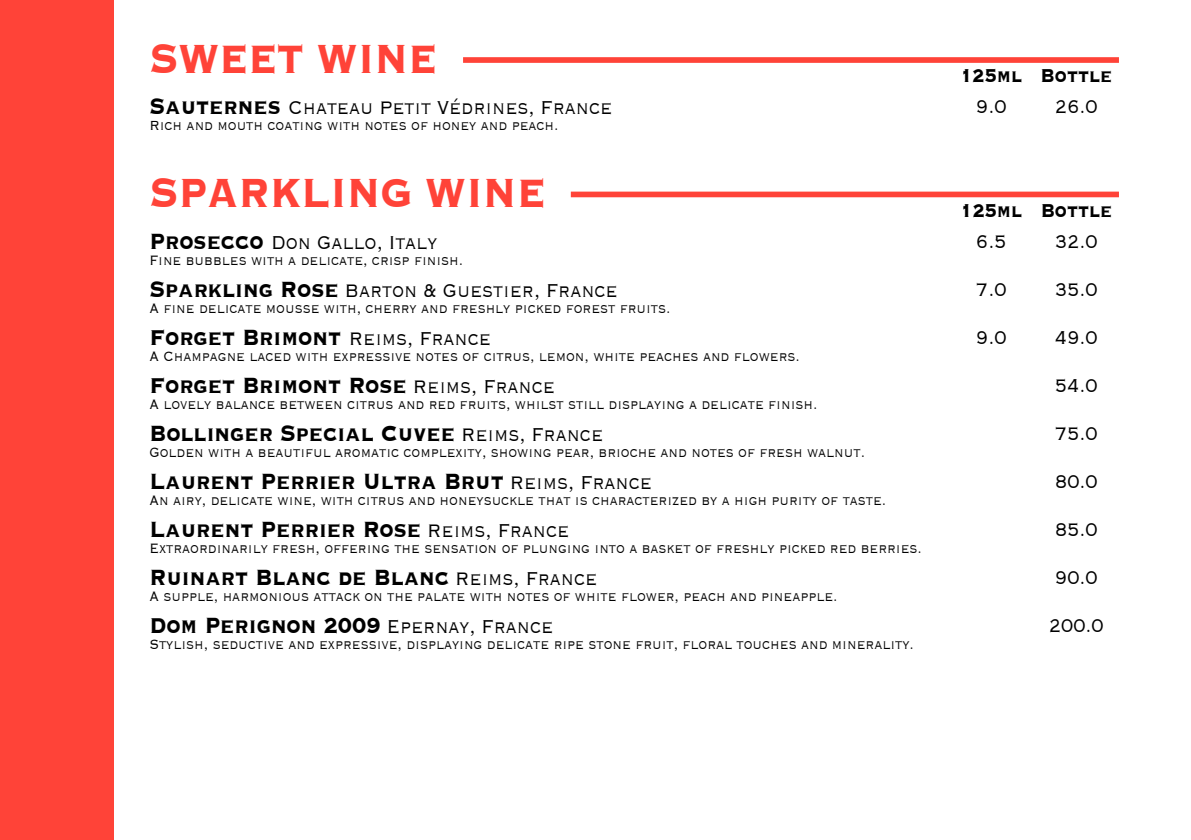
<style>
.page{position:relative;width:1191px;height:840px;background:#fff}
.page>*{position:absolute;margin:0;border:0;box-sizing:border-box;transform-origin:0 0}
.t1{font:700 52.8px "Copperplate";color:#ff4338;scale:.82 1}
.t2{font:700 28.6px "Copperplate";color:#000;scale:.82 1}
.t3{font:300 24.2px/48px "Copperplate";color:#000;scale:.82 1}
.t4{font:700 24.2px "Copperplate";color:#000;scale:.82 1}
.t5{font:300 17.6px "Copperplate";color:#000;scale:.82 1}
.s1{font-weight:700;font-size:28.6px}
.s2{font-weight:300;font-size:24.2px}
</style>
<div class="page">
<div style="left:0;top:0;width:113px;height:839px;background:#ff4338"></div>
<div style="left:571px;top:191px;width:548px;height:6px;background:#ff4338"></div>
<div style="left:463px;top:57px;width:656px;height:6px;background:#ff4338"></div>
<h1 class="t1" style="left:149px;top:24px;width:352px">SWEET WI NE</h1>
<h3 class="t3" style="left:149px;top:82px;width:566px"><span class="s1">Sauternes</span> Chateau Petit Védrines, France</h3>
<p class="t5" style="left:149px;top:114px;width:500px">Rich and mouth coating with notes of honey and peach.</p>
<h1 class="t1" style="left:149px;top:158px;width:484px">SPARKLI NG WI NE</h1>
<h3 class="t3" style="left:149px;top:217px;width:352px"><span class="s1">Prosecco</span> Don Gallo, Italy</h3>
<p class="t5" style="left:149px;top:248px;width:384px">Fine bubbles with a delicate, crisp finish.</p>
<h3 class="t3" style="left:149px;top:265px;width:572px"><span class="s1">Sparkling Rose</span> Barton &amp; Guestier, France</h3>
<p class="t5" style="left:149px;top:296px;width:637px">A fine delicate mousse with, cherry and freshly picked forest fruits.</p>
<h2 class="t2" style="left:149px;top:318px;width:418px">Forget Brimont <span class="s2">Reims, France</span></h2>
<p class="t5" style="left:149px;top:344px;width:794px">A Champagne laced with expressive notes of citrus, lemon, white peaches and flowers.</p>
<h2 class="t2" style="left:149px;top:366px;width:496px">Forget Brimont Rose <span class="s2">Reims, France</span></h2>
<p class="t5" style="left:149px;top:392px;width:816px">A lovely balance between citrus and red fruits, whilst still displaying a delicate finish.</p>
<h2 class="t2" style="left:149px;top:414px;width:555px">Bollinger Special Cuvee <span class="s2">Reims, France</span></h2>
<p class="t5" style="left:149px;top:440px;width:874px">Golden with a beautiful aromatic complexity, showing pear, brioche and notes of fresh walnut.</p>
<h2 class="t2" style="left:149px;top:462px;width:614px">Laurent Perrier Ultra Brut <span class="s2">Reims, France</span></h2>
<p class="t5" style="left:149px;top:488px;width:900px">An airy, delicate wine, with citrus and honeysuckle that is characterized by a high purity of taste.</p>
<h2 class="t2" style="left:149px;top:510px;width:513px">Laurent Perrier Rose <span class="s2">Reims, France</span></h2>
<p class="t5" style="left:149px;top:536px;width:943px">Extraordinarily fresh, offering the sensation of plunging into a basket of freshly picked red berries.</p>
<h2 class="t2" style="left:149px;top:558px;width:547px">Ruinart Blanc de Blanc <span class="s2">Reims, France</span></h2>
<p class="t5" style="left:149px;top:584px;width:840px">A supple, harmonious attack on the palate with notes of white flower, peach and pineapple.</p>
<h2 class="t2" style="left:149px;top:606px;width:494px">Dom Perignon 2009 <span class="s2">Epernay, France</span></h2>
<p class="t5" style="left:149px;top:632px;width:933px">Stylish, seductive and expressive, displaying delicate ripe stone fruit, floral touches and minerality.</p>
<h3 class="t4" style="left:960px;top:60px;width:186px">125ml Bottle</h3>
<h3 class="t3" style="left:976px;top:81px;width:38px">9.0</h3>
<h3 class="t3" style="left:1055px;top:81px;width:53px">26.0</h3>
<h3 class="t4" style="left:960px;top:194px;width:186px">125ml Bottle</h3>
<h3 class="t3" style="left:1049px;top:216px;width:68px">32.0<br>35.0<br>49.0<br>54.0<br>75.0<br>80.0<br>85.0<br>90.0<br>200.0</h3>
<h3 class="t3" style="left:976px;top:216px;width:38px;text-align:justify">6.5<br>7.0<br>9.0</h3>
</div>
